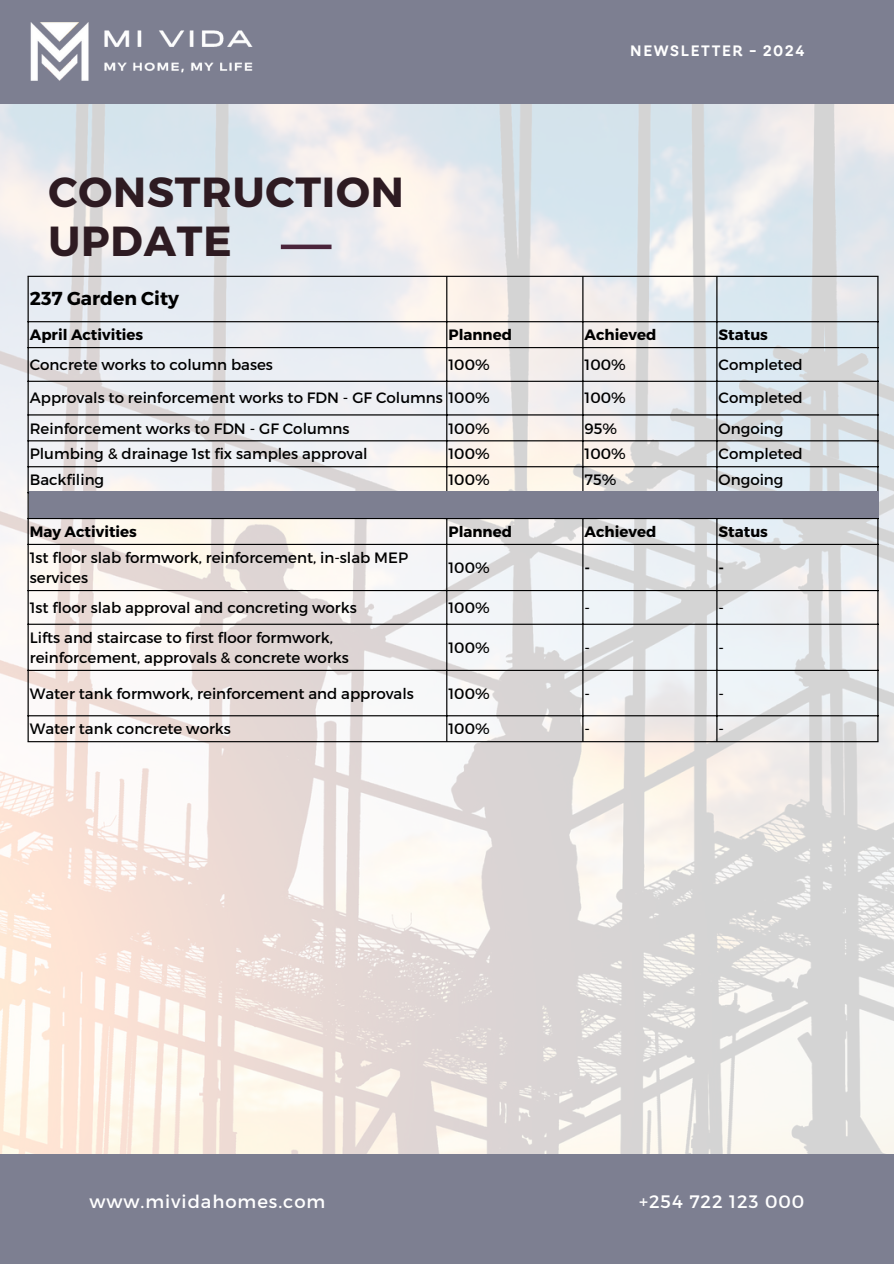
<style>
.page{position:relative;width:894px;height:1264px;background:#fff}
.page>*{position:absolute;margin:0;border:0;box-sizing:border-box;transform-origin:0 0}
.t1{font:700 42px/49.5px "Montserrat";letter-spacing:.02em;color:#2e1b22}
.t2{font:700 18.75px "Montserrat";color:#000}
.t3{font:18px "Montserrat";letter-spacing:.055em;color:#fff}
.t4{font:15px/20.2px "Montserrat";color:#000}
.t5{font:700 15px "Montserrat";color:#000}
.t6{font:700 15px "TT Hazelnuts";letter-spacing:.11em;color:#fff}
</style>
<div class="page">
<img style="left:0;top:103px;width:893px;height:1051px">
<div style="left:0;top:0;width:893px;height:103px;background:#7d7f91"></div>
<div style="left:0;top:1154px;width:893px;height:109px;background:#7d7f91"></div>
<div style="left:281px;top:244px;width:50px;height:5px;background:#4a253b"></div>
<hr style="left:28px;top:277px;width:1px;height:464px;background:#000">
<hr style="left:446px;top:277px;width:1px;height:464px;background:#000">
<hr style="left:582px;top:277px;width:1px;height:464px;background:#000">
<hr style="left:716px;top:277px;width:1px;height:464px;background:#000">
<hr style="left:877px;top:277px;width:1px;height:464px;background:#000">
<hr style="left:28px;top:276px;width:850px;height:1px;background:#000">
<hr style="left:28px;top:321px;width:850px;height:1px;background:#000">
<hr style="left:28px;top:347px;width:850px;height:1px;background:#000">
<hr style="left:28px;top:381px;width:850px;height:1px;background:#000">
<hr style="left:28px;top:414px;width:850px;height:1px;background:#000">
<hr style="left:28px;top:440px;width:850px;height:1px;background:#000">
<hr style="left:28px;top:466px;width:850px;height:1px;background:#000">
<hr style="left:28px;top:518px;width:850px;height:1px;background:#000">
<hr style="left:28px;top:544px;width:850px;height:1px;background:#000">
<hr style="left:28px;top:590px;width:850px;height:1px;background:#000">
<hr style="left:28px;top:623px;width:850px;height:2px;background:#000">
<hr style="left:28px;top:670px;width:850px;height:1px;background:#000">
<hr style="left:28px;top:715px;width:850px;height:1px;background:#000">
<hr style="left:28px;top:741px;width:850px;height:1px;background:#000">
<div style="left:29px;top:491px;width:849px;height:27px;background:#7d7f91"></div>
<img style="left:0;top:22px;width:302px;height:137px">
<p class="t6" style="left:630px;top:42px;width:175px">NEWSLETTER - 2024</p>
<p class="t1" style="left:48px;top:165px;width:356px">CONSTRUCTION<br>UPDATE</p>
<p class="t2" style="left:30px;top:286px;width:151px">237 Garden City</p>
<p class="t5" style="left:30px;top:325px;width:115px">April Activities</p>
<h1 class="t5" style="left:448px;top:325px;width:65px">Planned</h1>
<p class="t5" style="left:584px;top:325px;width:73px">Achieved</p>
<p class="t5" style="left:718px;top:325px;width:51px">Status</p>
<p class="t4" style="left:30px;top:353px;width:244px">Concrete works to column bases</p>
<p class="t4" style="left:448px;top:353px;width:43px">100%</p>
<p class="t4" style="left:584px;top:353px;width:43px">100%</p>
<p class="t4" style="left:718px;top:353px;width:86px">Completed</p>
<p class="t4" style="left:30px;top:387px;width:461px">Approvals to reinforcement works to FDN - GF Columns 100%</p>
<p class="t4" style="left:584px;top:387px;width:43px">100%</p>
<p class="t4" style="left:718px;top:387px;width:86px">Completed</p>
<p class="t4" style="left:30px;top:417px;width:321px">Reinforcement works to FDN - GF Columns</p>
<p class="t4" style="left:448px;top:417px;width:43px">100%</p>
<p class="t4" style="left:584px;top:417px;width:34px">95%</p>
<p class="t4" style="left:718px;top:417px;width:66px">Ongoing</p>
<p class="t4" style="left:30px;top:443px;width:339px">Plumbing &amp; drainage 1st fix samples approval</p>
<p class="t4" style="left:448px;top:443px;width:43px">100%</p>
<p class="t4" style="left:584px;top:443px;width:43px">100%</p>
<p class="t4" style="left:718px;top:443px;width:86px">Completed</p>
<p class="t4" style="left:30px;top:469px;width:76px">Backfiling</p>
<p class="t4" style="left:448px;top:469px;width:43px">100%</p>
<p class="t4" style="left:584px;top:469px;width:33px">75%</p>
<p class="t4" style="left:718px;top:469px;width:66px">Ongoing</p>
<p class="t5" style="left:30px;top:522px;width:109px">May Activities</p>
<p class="t5" style="left:448px;top:522px;width:65px">Planned</p>
<p class="t5" style="left:584px;top:522px;width:73px">Achieved</p>
<p class="t5" style="left:718px;top:522px;width:51px">Status</p>
<p class="t4" style="left:30px;top:546px;width:379px">1st floor slab formwork, reinforcement, in-slab MEP services</p>
<p class="t4" style="left:448px;top:557px;width:43px">100%</p>
<p class="t5" style="left:584px;top:558px;width:7px">-</p>
<p class="t5" style="left:718px;top:558px;width:7px">-</p>
<p class="t4" style="left:30px;top:596px;width:328px">1st floor slab approval and concreting works</p>
<p class="t4" style="left:448px;top:596px;width:43px">100%</p>
<p class="t4" style="left:584px;top:596px;width:7px">-</p>
<p class="t4" style="left:718px;top:596px;width:7px">-</p>
<p class="t4" style="left:30px;top:626px;width:320px">Lifts and staircase to first floor formwork, reinforcement, approvals &amp; concrete works</p>
<p class="t4" style="left:448px;top:636px;width:43px">100%</p>
<p class="t4" style="left:584px;top:636px;width:7px">-</p>
<p class="t4" style="left:718px;top:636px;width:7px">-</p>
<p class="t4" style="left:30px;top:683px;width:385px">Water tank formwork, reinforcement and approvals</p>
<p class="t4" style="left:448px;top:683px;width:43px">100%</p>
<p class="t4" style="left:584px;top:683px;width:7px">-</p>
<p class="t4" style="left:718px;top:683px;width:7px">-</p>
<p class="t4" style="left:30px;top:718px;width:203px">Water tank concrete works</p>
<p class="t4" style="left:448px;top:718px;width:43px">100%</p>
<p class="t4" style="left:584px;top:718px;width:7px">-</p>
<p class="t4" style="left:718px;top:718px;width:7px">-</p>
<p class="t3" style="left:89px;top:1189px;width:237px">www.mividahomes.com</p>
<p class="t3" style="left:639px;top:1189px;width:166px">+254 722 123 000</p>
</div>
